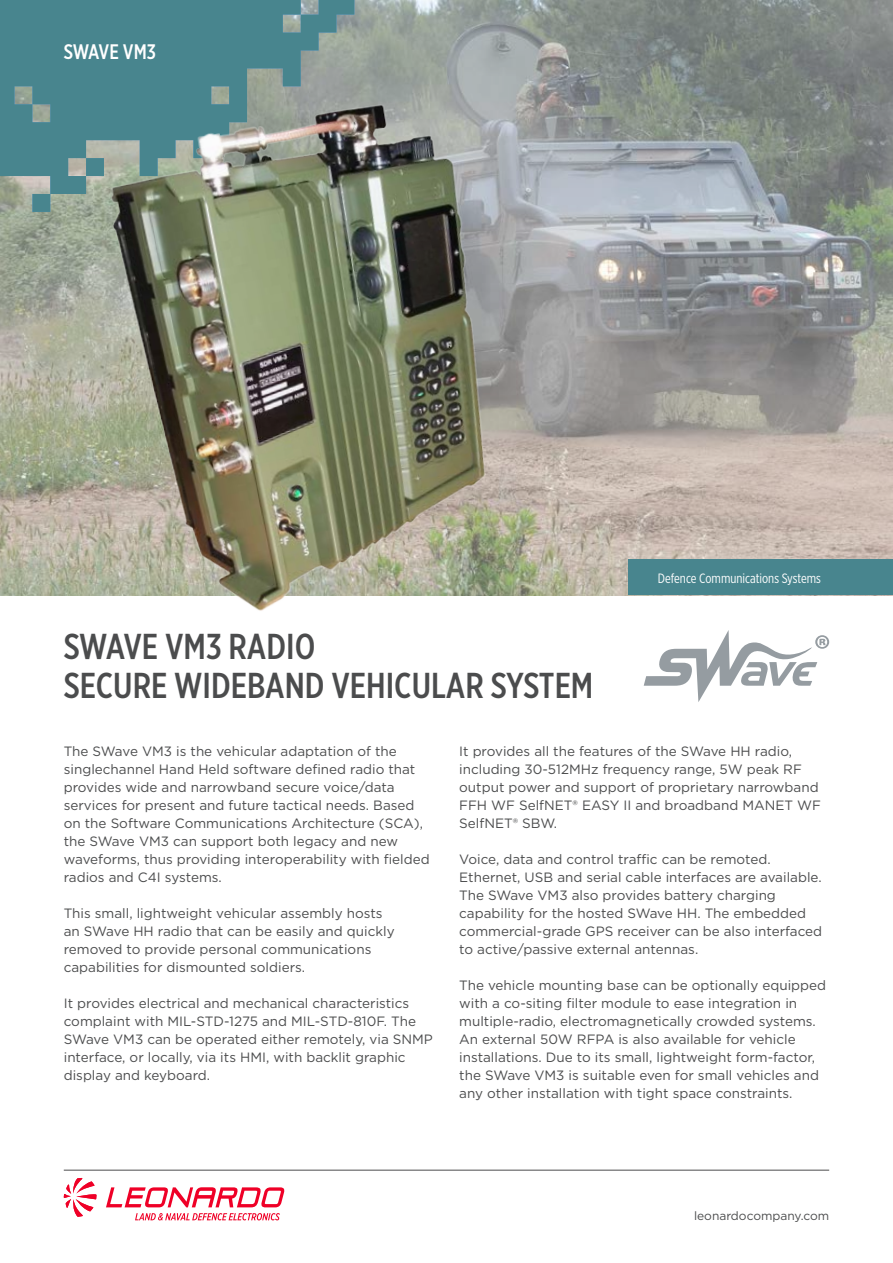
<style>
.page{position:relative;width:893px;height:1263px;background:#fff}
.page>*{position:absolute;margin:0;border:0;box-sizing:border-box;transform-origin:0 0}
.Title_1_-_24_26{font:500 36px "Gotham X Narrow";color:#4b4c4d}
.Title_2_-_14_18_whit{font:500 21px "Gotham X Narrow";letter-spacing:-.01em;color:#fff}
.Text_-_9_12{font:13.5px/18px "Gotham";color:#4b4c4d}
.LOB_-_9_11{font:13.5px "Gotham X Narrow";color:#fff}
.Web_-_8_10{font:12px "Gotham";color:#4b4c4d}
</style>
<div class="page">
<img style="left:0;top:0;width:893px;height:595px">
<svg style="left:106px;top:1187px;width:178px;height:20px"></svg>
<svg style="left:64px;top:1178px;width:33px;height:39px"></svg>
<svg style="left:135px;top:1213px;width:145px;height:7px"></svg>
<svg style="left:0;top:0;width:354px;height:212px;background:#548a90"></svg>
<div style="left:628px;top:560px;width:265px;height:35px;background:#48858e"></div>
<img style="left:39px;top:26px;width:563px;height:585px">
<svg style="left:644px;top:630px;width:185px;height:72px"></svg>
<hr style="left:64px;top:1170px;width:765px;height:1px;background:#4b4c4d">
<p class="Title_2_-_14_18_whit" style="left:64px;top:39px;width:94px">SWAVE VM3</p>
<p class="Title_1_-_24_26" style="left:64px;top:624px;width:253px">SWAVE VM3 RADIO</p>
<p class="Title_1_-_24_26" style="left:64px;top:663px;width:531px">SECURE WIDEBAND VEHICULAR SYSTEM</p>
<p class="LOB_-_9_11" style="left:658px;top:570px;width:165px">Defence Communications Systems</p>
<p class="Text_-_9_12" style="left:64px;top:742px;width:367px">The SWave VM3 is the vehicular adaptation of the singlechannel Hand Held software defined radio that provides wide and narrowband secure voice/data services for present and future tactical needs. Based on the Software Communications Architecture (SCA), the SWave VM3 can support both legacy and new waveforms, thus providing interoperability with fielded radios and C4I systems.</p>
<p class="Text_-_9_12" style="left:64px;top:904px;width:332px">This small, lightweight vehicular assembly hosts an SWave HH radio that can be easily and quickly removed to provide personal communications capabilities for dismounted soldiers.</p>
<p class="Text_-_9_12" style="left:64px;top:994px;width:371px">It provides electrical and mechanical characteristics complaint with MIL-STD-1275 and MIL-STD-810F. The SWave VM3 can be operated either remotely, via SNMP interface, or locally, via its HMI, with backlit graphic display and keyboard.</p>
<p class="Text_-_9_12" style="left:459px;top:742px;width:363px">It provides all the features of the SWave HH radio, including 30-512MHz frequency range, 5W peak RF output power and support of proprietary narrowband FFH WF SelfNET® EASY II and broadband MANET WF SelfNET® SBW.</p>
<p class="Text_-_9_12" style="left:459px;top:850px;width:364px">Voice, data and control traffic can be remoted.<br>Ethernet, USB and serial cable interfaces are available.<br>The SWave VM3 also provides battery charging capability for the hosted SWave HH. The embedded commercial-grade GPS receiver can be also interfaced to active/passive external antennas.</p>
<p class="Text_-_9_12" style="left:459px;top:976px;width:368px">The vehicle mounting base can be optionally equipped with a co-siting filter module to ease integration in multiple-radio, electromagnetically crowded systems.<br>An external 50W RFPA is also available for vehicle installations. Due to its small, lightweight form-factor, the SWave VM3 is suitable even for small vehicles and any other installation with tight space constraints.</p>
<p class="Web_-_8_10" style="left:694px;top:1208px;width:137px">leonardocompany.com</p>
</div>
